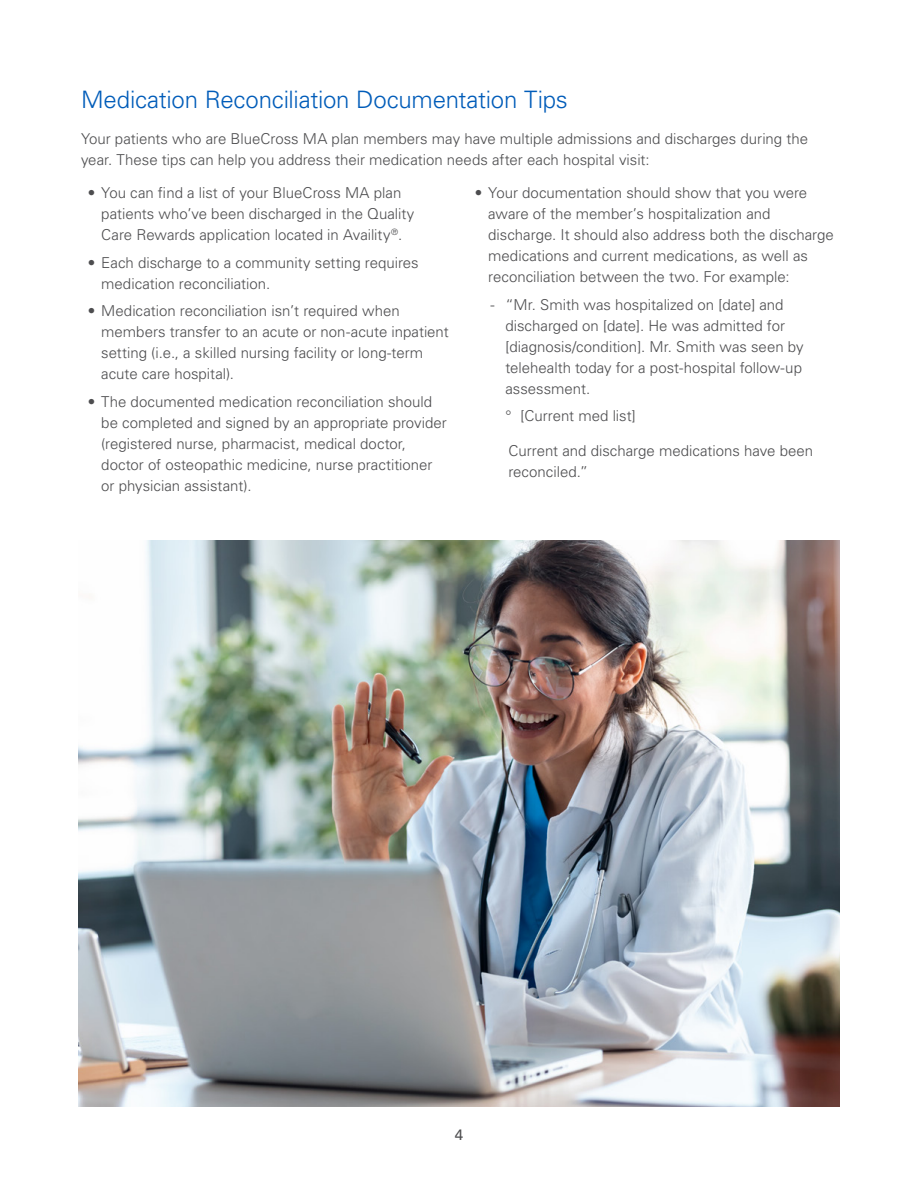
<style>
.page{position:relative;width:918px;height:1188px;background:#fff}
.page>*{position:absolute;margin:0;border:0;box-sizing:border-box;transform-origin:0 0}
.t1{font:300 24px "Univers LT Std";letter-spacing:-.01em;color:#005cb9}
.t2{font:300 15px/21px "Univers LT Std";color:#4d4d4f}
.t3{font:15px "Univers LT Std";color:#4d4d4f}
</style>
<div class="page">
<img style="left:79px;top:540px;width:760px;height:567px">
<h1 class="t1" style="left:81px;top:85px;width:488px">Medication Reconciliation Documentation Tips</h1>
<p class="t2" style="left:81px;top:128px;width:729px">Your patients who are BlueCross MA plan members may have multiple admissions and discharges during the year. These tips can help you address their medication needs after each hospital visit:</p>
<p class="t2" style="left:101px;top:182px;width:315px;text-indent:-14px">• You can find a list of your BlueCross MA plan patients who’ve been discharged in the Quality<br>Care Rewards application located in Availity<sup>®</sup>.</p>
<p class="t2" style="left:101px;top:252px;width:319px;text-indent:-14px">• Each discharge to a community setting requires medication reconciliation.</p>
<p class="t2" style="left:101px;top:301px;width:349px;text-indent:-14px">• Medication reconciliation isn’t required when members transfer to an acute or non-acute inpatient setting (i.e., a skilled nursing facility or long-term acute care hospital).</p>
<p class="t2" style="left:101px;top:391px;width:347px;text-indent:-14px">• The documented medication reconciliation should be completed and signed by an appropriate provider (registered nurse, pharmacist, medical doctor, doctor of osteopathic medicine, nurse practitioner or physician assistant).</p>
<p class="t2" style="left:488px;top:182px;width:347px;text-indent:-14px">• Your documentation should show that you were aware of the member’s hospitalization and discharge. It should also address both the discharge medications and current medications, as well as reconciliation between the two. For example:</p>
<p class="t2" style="left:505px;top:294px;width:300px;text-indent:-15px">- “Mr. Smith was hospitalized on [date] and discharged on [date]. He was admitted for [diagnosis/condition]. Mr. Smith was seen by telehealth today for a post-hospital follow-up assessment.</p>
<p class="t2" style="left:505px;top:406px;width:132px">° [Current med list]</p>
<p class="t2" style="left:508px;top:440px;width:306px">Current and discharge medications have been reconciled.”</p>
<p class="t3" style="left:455px;top:1126px;width:10px">4</p>
</div>
